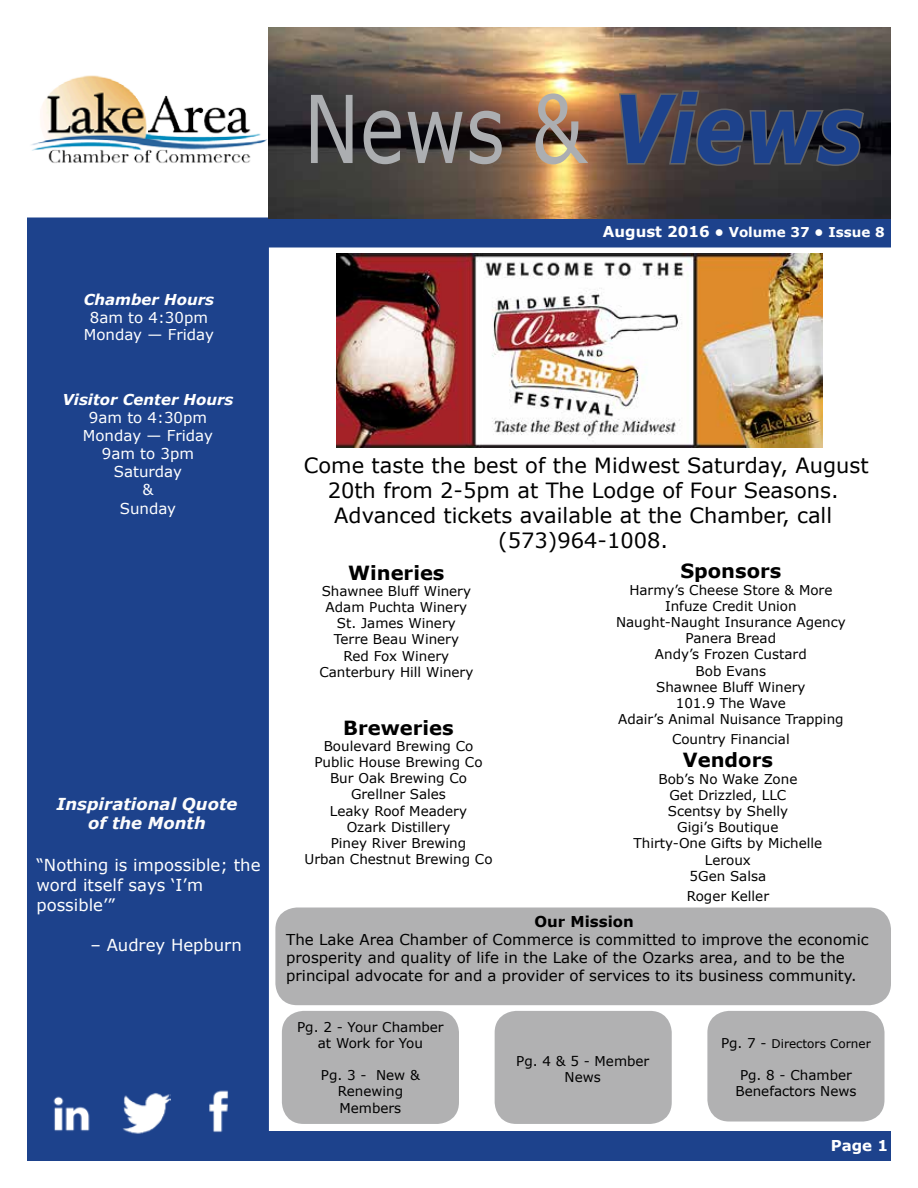
<style>
.page{position:relative;width:918px;height:1188px;background:#fff}
.page>*{position:absolute;margin:0;border:0;box-sizing:border-box;transform-origin:0 0}
.t1{font:93.75px "Verdana";color:#acaeb1;scale:.8 1}
.t2{font:21px/25.2px "Verdana";color:#000;text-align:center}
.t3{font:700 19.5px "Verdana";color:#000}
.t4{font:16.5px/19.8px "Verdana";color:#fff}
.t5{font:italic 700 16.5px/19.8px "Verdana";color:#fcfcfc;text-align:center}
.t6{font:15px/18px "Verdana";color:#000}
.t7{font:15px/18.1px "Verdana";color:#fff;text-align:center}
.t8{font:italic 700 15px "Verdana";color:#fff}
.t9{font:700 15px "Verdana";color:#000}
.t10{font:700 15px "Verdana";color:#fff}
.t11{font:13.5px/16.2px "Verdana";color:#000;text-align:center}
.t12{font:700 13.5px "Verdana";color:#fff}
.t13{font:12px "Verdana";color:#000}
.s1{font-weight:700;font-style:italic;color:#1d428c}
.s2{font-size:15px}
.s3{font-size:13.5px}
</style>
<div class="page">
<div style="left:27px;top:218px;width:864px;height:30px;background:#1d428c"></div>
<div style="left:27px;top:246px;width:242px;height:891px;background:#1d428c"></div>
<div style="left:286px;top:1015px;width:169px;height:105px;background:#b1b1b2;border-radius:18px"></div>
<div style="left:282px;top:1011px;width:177px;height:113px;border:8px solid #636466;border-radius:18px"></div>
<div style="left:279px;top:911px;width:608px;height:90px;background:#b1b1b2;border-radius:18px"></div>
<div style="left:275px;top:908px;width:616px;height:97px;border:8px solid #636466;border-radius:18px"></div>
<img style="left:31px;top:72px;width:238px;height:95px">
<img style="left:269px;top:27px;width:622px;height:191px">
<svg style="left:617px;top:88px;width:249px;height:80px;background:#463e3e"></svg>
<div style="left:27px;top:1131px;width:864px;height:30px;background:#1d428c"></div>
<img style="left:44px;top:1096px;width:54px;height:35px">
<img style="left:122px;top:1093px;width:48px;height:41px">
<img style="left:194px;top:1090px;width:49px;height:42px">
<div style="left:498px;top:1015px;width:170px;height:105px;background:#b1b1b2;border-radius:18px"></div>
<div style="left:495px;top:1011px;width:177px;height:113px;border:8px solid #636466;border-radius:18px"></div>
<div style="left:711px;top:1015px;width:170px;height:103px;background:#b1b1b2;border-radius:18px"></div>
<div style="left:707px;top:1011px;width:178px;height:111px;border:8px solid #636466;border-radius:18px"></div>
<img style="left:336px;top:254px;width:486px;height:194px">
<p class="t8" style="left:84px;top:289px;width:132px">Chamber Hours</p>
<p class="t7" style="left:84px;top:309px;width:132px;line-height:17.1px">8am to 4:30pm<br>Monday — Friday</p>
<p class="t8" style="left:62px;top:389px;width:173px">Visitor Center Hours</p>
<p class="t7" style="left:83px;top:409px;width:132px">9am to 4:30pm<br>Monday — Friday<br>9am to 3pm<br>Saturday<br>&amp;<br>Sunday</p>
<p class="t5" style="left:56px;top:793px;width:183px">Inspirational Quote of the Month</p>
<p class="t4" style="left:36px;top:855px;width:226px">“Nothing is impossible; the word itself says ‘I’m possible’”</p>
<p class="t4" style="left:90px;top:935px;width:153px">– Audrey Hepburn</p>
<h1 class="t1" style="left:304px;top:65px;width:700px">News &amp; <span class="s1">Views</span></h1>
<p class="t12" style="left:603px;top:222px;width:283px"><span class="s2">August 2016</span> • Volume 37 • Issue 8</p>
<h2 class="t2" style="left:304px;top:452px;width:566px">Come taste the best of the Midwest Saturday, August 20th from 2-5pm at The Lodge of Four Seasons.<br>Advanced tickets available at the Chamber, call (573)964-1008.</h2>
<h3 class="t3" style="left:348px;top:559px;width:98px">Wineries</h3>
<p class="t11" style="left:319px;top:583px;width:156px">Shawnee Bluff Winery<br>Adam Puchta Winery<br>St. James Winery<br>Terre Beau Winery<br>Red Fox Winery<br>Canterbury Hill Winery</p>
<h3 class="t3" style="left:343px;top:714px;width:112px">Breweries</h3>
<p class="t11" style="left:304px;top:738px;width:190px">Boulevard Brewing Co<br>Public House Brewing Co<br>Bur Oak Brewing Co<br>Grellner Sales<br>Leaky Roof Meadery<br>Ozark Distillery<br>Piney River Brewing<br>Urban Chestnut Brewing Co</p>
<h3 class="t3" style="left:683px;top:746px;width:92px">Vendors</h3>
<h3 class="t3" style="left:680px;top:558px;width:102px">Sponsors</h3>
<p class="t11" style="left:616px;top:582px;width:231px">Harmy’s Cheese Store &amp; More<br>Infuze Credit Union<br>Naught-Naught Insurance Agency<br>Panera Bread<br>Andy’s Frozen Custard<br>Bob Evans<br>Shawnee Bluff Winery<br>101.9 The Wave<br>Adair’s Animal Nuisance Trapping</p>
<p class="t11" style="left:672px;top:731px;width:119px">Country Financial</p>
<p class="t11" style="left:634px;top:770px;width:190px">Bob’s No Wake Zone<br>Get Drizzled, LLC<br>Scentsy by Shelly<br>Gigi’s Boutique<br>Thirty-One Gifts by Michelle<br>Leroux<br>5Gen Salsa</p>
<p class="t11" style="left:687px;top:887px;width:84px">Roger Keller</p>
<p class="t9" style="left:535px;top:911px;width:101px">Our Mission</p>
<p class="t6" style="left:286px;top:930px;width:584px">The Lake Area Chamber of Commerce is committed to improve the economic prosperity and quality of life in the Lake of the Ozarks area, and to be the principal advocate for and a provider of services to its business community.</p>
<p class="t11" style="left:297px;top:1018px;width:148px">Pg. 2 - Your Chamber at Work for You</p>
<p class="t11" style="left:321px;top:1067px;width:100px">Pg. 3 - New &amp;<br>Renewing<br>Members</p>
<p class="t11" style="left:516px;top:1053px;width:135px">Pg. 4 &amp; 5 - Member<br>News</p>
<p class="t13" style="left:721px;top:1035px;width:151px"><span class="s3">Pg. 7 -</span> Directors Corner</p>
<p class="t11" style="left:735px;top:1067px;width:123px">Pg. 8 - Chamber<br>Benefactors News</p>
<p class="t10" style="left:831px;top:1135px;width:59px">Page 1</p>
</div>
